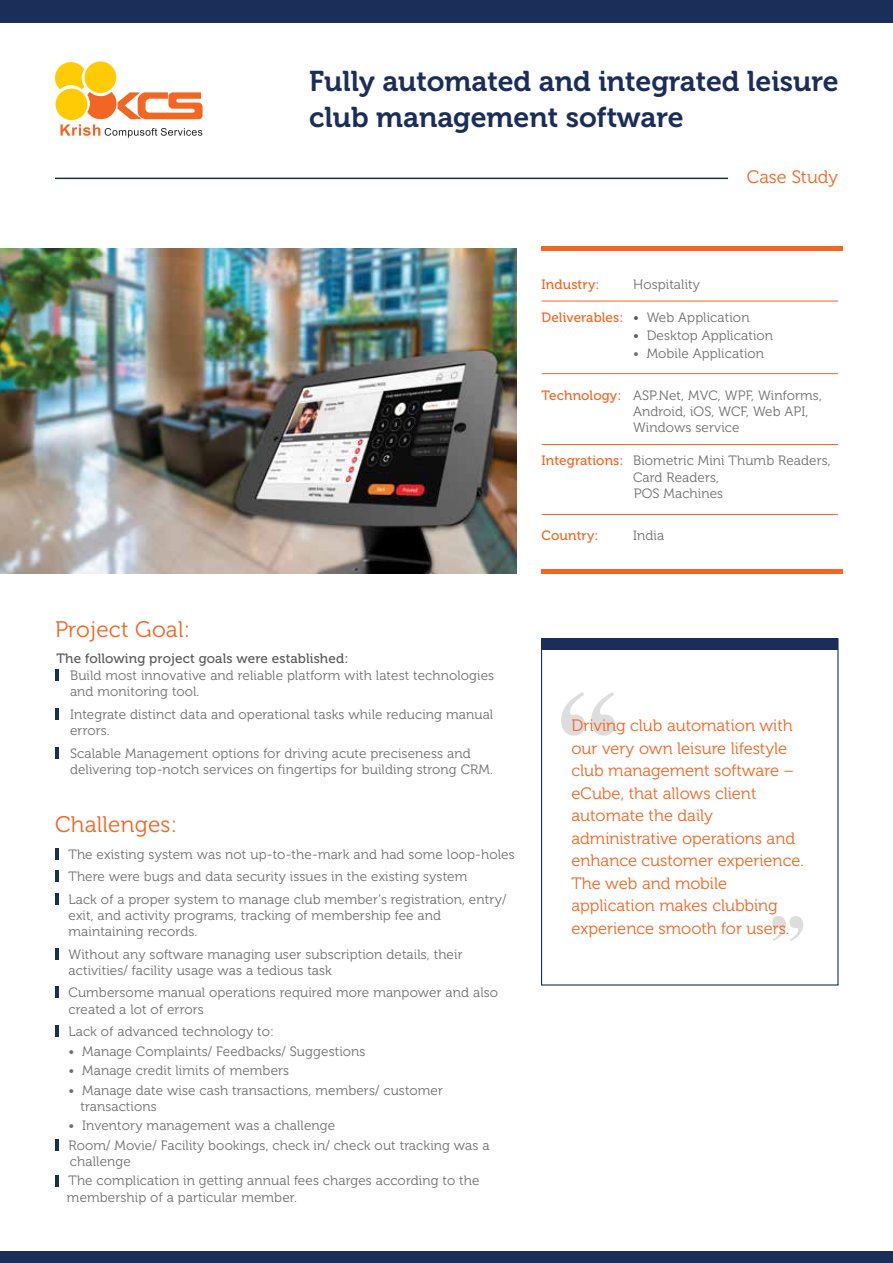
<style>
.page{position:relative;width:893px;height:1263px;background:#fff}
.page>*{position:absolute;margin:0;border:0;box-sizing:border-box;transform-origin:0 0}
.t1{font:28.5px/36px "Museo 700";color:#1b2e5a}
.t2{font:22.5px "Museo 300";letter-spacing:.01em;color:#f26522}
.t3{font:18px "Museo 300";color:#f26522}
.t4{font:16.5px/22.5px "Museo 300";color:#f26522}
.t5{font:13.5px/16.2px "Museo 300";letter-spacing:.01em;color:#6d6e71}
.t6{font:13.5px "Museo 500";letter-spacing:.01em;color:#58595b}
.t7{font:13.5px "Museo 500";letter-spacing:.01em;color:#f26522}
.s1{font-family:"Museo 500";color:#f26522}
.s2{color:#58595b}
</style>
<div class="page">
<div style="left:0;top:0;width:893px;height:22px;background:#1b2e5a"></div>
<svg style="left:55px;top:62px;width:148px;height:76px"></svg>
<hr style="left:55px;top:178px;width:673px;height:1px;background:#1b2e5a">
<img style="left:0;top:248px;width:517px;height:325px">
<svg style="left:561px;top:692px;width:24px;height:44px"></svg>
<svg style="left:591px;top:692px;width:24px;height:44px"></svg>
<svg style="left:772px;top:916px;width:31px;height:25px"></svg>
<hr style="left:542px;top:301px;width:296px;height:1px;background:#f26522">
<hr style="left:542px;top:373px;width:296px;height:1px;background:#f26522">
<hr style="left:542px;top:444px;width:296px;height:1px;background:#f26522">
<hr style="left:542px;top:514px;width:296px;height:1px;background:#f26522">
<div style="left:542px;top:246px;width:301px;height:5px;background:#f26522"></div>
<div style="left:542px;top:569px;width:301px;height:5px;background:#f26522"></div>
<div style="left:541px;top:638px;width:297px;height:347px;border:1px solid #1b2e5a"></div>
<div style="left:0;top:1251px;width:893px;height:12px;background:#1b2e5a"></div>
<div style="left:541px;top:639px;width:297px;height:11px;background:#1b2e5a"></div>
<hr style="left:55px;top:871px;width:4px;height:11px;background:#1b2e5a">
<hr style="left:55px;top:893px;width:4px;height:11px;background:#1b2e5a">
<hr style="left:55px;top:848px;width:4px;height:12px;background:#1b2e5a">
<hr style="left:55px;top:669px;width:4px;height:11px;background:#1b2e5a">
<hr style="left:55px;top:708px;width:4px;height:11px;background:#1b2e5a">
<hr style="left:55px;top:747px;width:4px;height:11px;background:#1b2e5a">
<hr style="left:55px;top:948px;width:4px;height:11px;background:#1b2e5a">
<hr style="left:55px;top:987px;width:4px;height:11px;background:#1b2e5a">
<hr style="left:55px;top:1025px;width:4px;height:11px;background:#1b2e5a">
<hr style="left:55px;top:1139px;width:4px;height:11px;background:#1b2e5a">
<hr style="left:55px;top:1175px;width:4px;height:11px;background:#1b2e5a">
<h1 class="t1" style="left:309px;top:64px;width:531px">Fully automated and integrated leisure club management software</h1>
<h3 class="t3" style="left:747px;top:167px;width:93px">Case Study</h3>
<p class="t7" style="left:542px;top:277px;width:59px">Industry:</p>
<p class="t5" style="left:633px;top:277px;width:68px">Hospitality</p>
<p class="t5" style="left:542px;top:310px;width:209px"><span class="s1">Deliverables:</span> <span class="s2">•</span> Web Application</p>
<p class="t5" style="left:633px;top:328px;width:142px"><span class="s2">•</span> Desktop Application</p>
<p class="t5" style="left:633px;top:346px;width:133px">• Mobile Application</p>
<p class="t5" style="left:633px;top:388px;width:190px;text-indent:-92px"><span class="s1">Technology:</span> ASP.Net, MVC, WPF, Winforms,<br>Android, iOS, WCF, Web API,<br>Windows service</p>
<p class="t5" style="left:633px;top:453px;width:199px;text-indent:-91px"><span class="s1">Integrations:</span> Biometric Mini Thumb Readers,<br>Card Readers,<br>POS Machines</p>
<p class="t7" style="left:542px;top:528px;width:59px">Country:</p>
<p class="t5" style="left:633px;top:527px;width:33px">India</p>
<h2 class="t2" style="left:55px;top:617px;width:137px">Project Goal:</h2>
<p class="t6" style="left:57px;top:651px;width:293px">The following project goals were established:</p>
<p class="t5" style="left:70px;top:667px;width:426px">Build most innovative and reliable platform with latest technologies and monitoring tool.</p>
<p class="t5" style="left:70px;top:706px;width:425px">Integrate distinct data and operational tasks while reducing manual errors.</p>
<p class="t5" style="left:70px;top:745px;width:424px">Scalable Management options for driving acute preciseness and delivering top-notch services on fingertips for building strong CRM.</p>
<h2 class="t2" style="left:55px;top:812px;width:124px">Challenges:</h2>
<p class="t5" style="left:69px;top:843px;width:448px;line-height:22.5px">The existing system was not up-to-the-mark and had some loop-holes<br>There were bugs and data security issues in the existing system<br>Lack of a proper system to manage club member’s registration, entry/</p>
<p class="t5" style="left:69px;top:907px;width:374px">exit, and activity programs, tracking of membership fee and maintaining records.</p>
<p class="t5" style="left:69px;top:946px;width:396px">Without any software managing user subscription details, their activities/ facility usage was a tedious task</p>
<p class="t5" style="left:69px;top:985px;width:431px">Cumbersome manual operations required more manpower and also created a lot of errors</p>
<p class="t5" style="left:69px;top:1024px;width:207px">Lack of advanced technology to:</p>
<p class="t5" style="left:69px;top:1043px;width:299px">• Manage Complaints/ Feedbacks/ Suggestions</p>
<p class="t5" style="left:69px;top:1062px;width:222px">• Manage credit limits of members</p>
<p class="t5" style="left:80px;top:1082px;width:364px;text-indent:-12px">• Manage date wise cash transactions, members/ customer transactions</p>
<p class="t5" style="left:69px;top:1116px;width:423px;line-height:19.5px">• Inventory management was a challenge<br>Room/ Movie/ Facility bookings, check in/ check out tracking was a</p>
<p class="t5" style="left:69px;top:1152px;width:412px;line-height:19.5px">challenge<br>The complication in getting annual fees charges according to the</p>
<p class="t5" style="left:67px;top:1189px;width:232px">membership of a particular member.</p>
<p class="t4" style="left:572px;top:714px;width:234px">Driving club automation with our very own leisure lifestyle club management software – eCube, that allows client automate the daily administrative operations and enhance customer experience.<br>The web and mobile application makes clubbing experience smooth for users.</p>
</div>
